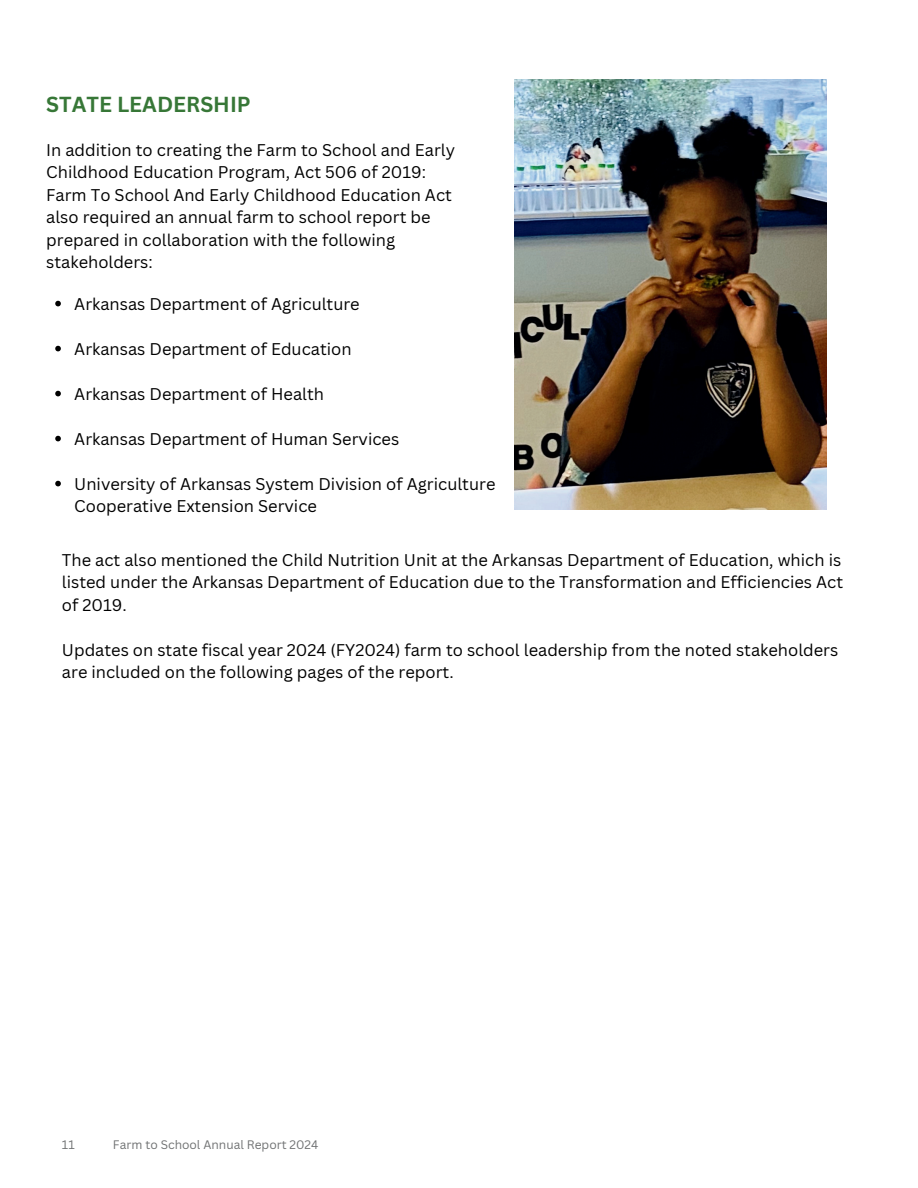
<style>
.page{position:relative;width:918px;height:1188px;background:#fff}
.page>*{position:absolute;margin:0;border:0;box-sizing:border-box;transform-origin:0 0}
.t1{font:700 21.15px "Canva Sans";color:#377737}
.t2{font:16.5px/22.5px "Canva Sans";color:#000}
.t3{font:12px "Canva Sans";color:#707273}
</style>
<div class="page">
<img style="left:515px;top:80px;width:311px;height:429px">
<svg style="left:55px;top:301px;width:6px;height:5px"></svg>
<svg style="left:55px;top:346px;width:6px;height:5px"></svg>
<svg style="left:55px;top:391px;width:6px;height:5px"></svg>
<svg style="left:55px;top:436px;width:6px;height:5px"></svg>
<svg style="left:55px;top:481px;width:6px;height:5px"></svg>
<p class="t1" style="left:46px;top:92px;width:206px">STATE LEADERSHIP</p>
<p class="t2" style="left:46px;top:138px;width:410px">In addition to creating the Farm to School and Early Childhood Education Program, Act 506 of 2019:<br>Farm To School And Early Childhood Education Act also required an annual farm to school report be prepared in collaboration with the following stakeholders:</p>
<p class="t2" style="left:74px;top:293px;width:287px">Arkansas Department of Agriculture</p>
<p class="t2" style="left:74px;top:338px;width:279px">Arkansas Department of Education</p>
<p class="t2" style="left:74px;top:383px;width:251px">Arkansas Department of Health</p>
<p class="t2" style="left:74px;top:428px;width:327px">Arkansas Department of Human Services</p>
<p class="t2" style="left:74px;top:473px;width:423px">University of Arkansas System Division of Agriculture<br>Cooperative Extension Service</p>
<p class="t2" style="left:62px;top:549px;width:783px;text-align:justify">The act also mentioned the Child Nutrition Unit at the Arkansas Department of Education, which is listed under the Arkansas Department of Education due to the Transformation and Efficiencies Act of 2019.</p>
<p class="t2" style="left:62px;top:639px;width:778px">Updates on state fiscal year 2024 (FY2024) farm to school leadership from the noted stakeholders are included on the following pages of the report.</p>
<p class="t3" style="left:62px;top:1138px;width:14px">11</p>
<p class="t3" style="left:113px;top:1138px;width:207px">Farm to School Annual Report 2024</p>
</div>
